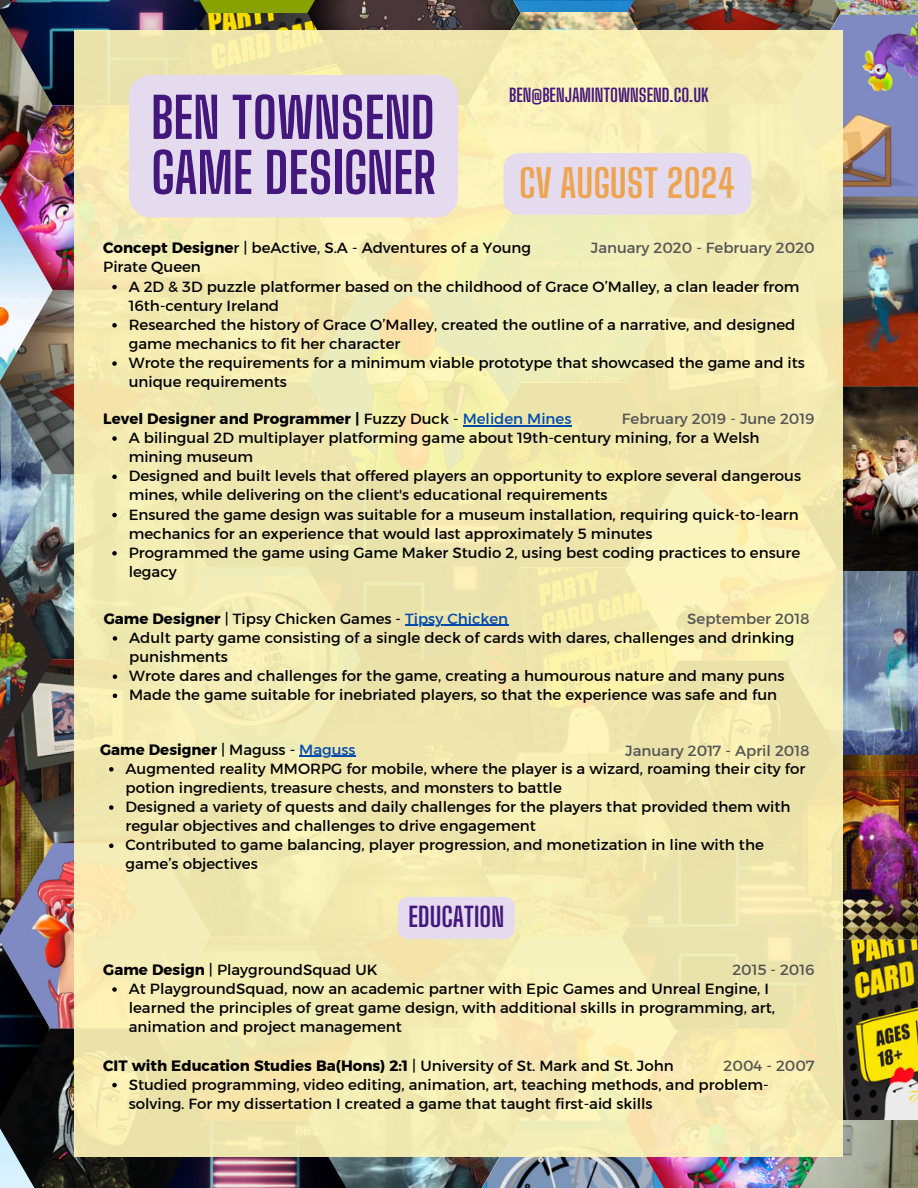
<style>
.page{position:relative;width:918px;height:1188px;background:#fff}
.page>*{position:absolute;margin:0;border:0;box-sizing:border-box;transform-origin:0 0}
.t1{font:700 55.2px/55.2px "Big Shoulders Display";color:#44177d}
.t2{font:700 38.7px "Big Shoulders Display";color:#eda44f}
.t3{font:700 26.7px "Big Shoulders Display";color:#44177d}
.t4{font:700 18px "Big Shoulders Display";color:#44177d}
.t5{font:15px/19.2px "Kief Montaser Regular";color:#000}
.t6{font:15px "Kief Montaser Bold";color:#000}
.t7{font:15px "Kief Montaser Regular";color:#545454}
.s1{font-family:"Kief Montaser Bold"}
.s2{font-family:"Kief Montaser Regular"}
.s3{font-family:"Kief Montaser Regular";color:#004aad}
.s4{color:#004aad}
</style>
<div class="page">
<img style="left:207px;top:13px;width:100px;height:18px">
<img style="left:53px;top:0;width:154px;height:843px">
<img style="left:50px;top:843px;width:25px;height:185px">
<img style="left:0;top:1028px;width:151px;height:160px">
<img style="left:151px;top:1157px;width:156px;height:31px">
<img style="left:154px;top:0;width:153px;height:13px">
<img style="left:521px;top:1157px;width:104px;height:31px">
<img style="left:307px;top:0;width:214px;height:1188px">
<img style="left:468px;top:0;width:159px;height:31px">
<img style="left:843px;top:939px;width:75px;height:181px">
<img style="left:838px;top:1120px;width:80px;height:68px">
<img style="left:625px;top:1157px;width:213px;height:31px">
<img style="left:841px;top:0;width:77px;height:15px">
<img style="left:841px;top:15px;width:77px;height:182px">
<img style="left:843px;top:197px;width:75px;height:742px">
<img style="left:627px;top:0;width:214px;height:31px">
<img style="left:0;top:0;width:66px;height:13px">
<img style="left:0;top:13px;width:53px;height:923px">
<img style="left:0;top:936px;width:50px;height:185px">
<div style="left:75px;top:31px;width:768px;height:1126px;background:#f2eab0"></div>
<div style="left:129px;top:75px;width:329px;height:142px;background:#e4dbef;border-radius:22px"></div>
<div style="left:504px;top:153px;width:247px;height:62px;background:#e4dbef"></div>
<hr style="left:463px;top:425px;width:108px;height:1px;background:#004aad">
<svg style="left:112px;top:436px;width:5px;height:5px"></svg>
<svg style="left:112px;top:475px;width:5px;height:4px"></svg>
<svg style="left:112px;top:513px;width:5px;height:4px"></svg>
<svg style="left:112px;top:551px;width:5px;height:5px"></svg>
<hr style="left:299px;top:756px;width:57px;height:1px;background:#004aad">
<svg style="left:109px;top:767px;width:5px;height:5px"></svg>
<svg style="left:109px;top:805px;width:5px;height:5px"></svg>
<svg style="left:109px;top:844px;width:5px;height:4px"></svg>
<hr style="left:405px;top:625px;width:103px;height:1px;background:#004aad">
<svg style="left:113px;top:636px;width:4px;height:5px"></svg>
<svg style="left:113px;top:674px;width:4px;height:5px"></svg>
<svg style="left:113px;top:694px;width:4px;height:4px"></svg>
<svg style="left:112px;top:987px;width:5px;height:5px"></svg>
<svg style="left:112px;top:1083px;width:5px;height:4px"></svg>
<div style="left:398px;top:897px;width:117px;height:42px;background:#e4dbef;border-radius:11px"></div>
<svg style="left:112px;top:285px;width:5px;height:4px"></svg>
<svg style="left:112px;top:323px;width:5px;height:5px"></svg>
<svg style="left:112px;top:361px;width:5px;height:5px"></svg>
<h1 class="t1" style="left:151px;top:90px;width:286px">BEN TOWNSEND<br>GAME DESIGNER</h1>
<p class="t4" style="left:509px;top:83px;width:201px">BEN@BENJAMINTOWNSEND.CO.UK</p>
<h2 class="t2" style="left:519px;top:157px;width:218px">CV AUGUST 2024</h2>
<p class="t5" style="left:103px;top:239px;width:429px"><span class="s1">Concept Designe</span>r | beActive, S.A - Adventures of a Young<br>Pirate Queen</p>
<p class="t5" style="left:129px;top:277px;width:678px">A 2D &amp; 3D puzzle platformer based on the childhood of Grace O’Malley, a clan leader from 16th-century Ireland<br>Researched the history of Grace O’Malley, created the outline of a narrative, and designed game mechanics to fit her character<br>Wrote the requirements for a minimum viable prototype that showcased the game and its unique requirements</p>
<p class="t7" style="left:591px;top:236px;width:225px">January 2020 - February 2020</p>
<p class="t6" style="left:103px;top:410px;width:470px">Level Designer and Programmer | <span class="s2">Fuzzy Duck -</span> <span class="s3">Meliden Mines</span></p>
<p class="t5" style="left:129px;top:428px;width:674px">A bilingual 2D multiplayer platforming game about 19th-century mining, for a Welsh mining museum<br>Designed and built levels that offered players an opportunity to explore several dangerous mines, while delivering on the client's educational requirements<br>Ensured the game design was suitable for a museum installation, requiring quick-to-learn mechanics for an experience that would last approximately 5 minutes<br>Programmed the game using Game Maker Studio 2, using best coding practices to ensure legacy</p>
<p class="t7" style="left:622px;top:407px;width:194px">February 2019 - June 2019</p>
<p class="t5" style="left:129px;top:609px;width:667px;text-indent:-25px"><span class="s1">Game Designer</span> | Tipsy Chicken Games - <span class="s4">Tipsy Chicken<br></span>Adult party game consisting of a single deck of cards with dares, challenges and drinking punishments<br>Wrote dares and challenges for the game, creating a humourous nature and many puns Made the game suitable for inebriated players, so that the experience was safe and fun</p>
<p class="t7" style="left:687px;top:607px;width:124px">September 2018</p>
<p class="t6" style="left:100px;top:741px;width:257px">Game Designer <span class="s2">| Maguss -</span> <span class="s3">Maguss</span></p>
<p class="t5" style="left:126px;top:759px;width:681px">Augmented reality MMORPG for mobile, where the player is a wizard, roaming their city for potion ingredients, treasure chests, and monsters to battle<br>Designed a variety of quests and daily challenges for the players that provided them with regular objectives and challenges to drive engagement<br>Contributed to game balancing, player progression, and monetization in line with the game’s objectives</p>
<p class="t7" style="left:625px;top:739px;width:186px">January 2017 - April 2018</p>
<h3 class="t3" style="left:409px;top:899px;width:97px">EDUCATION</h3>
<p class="t5" style="left:129px;top:960px;width:648px;text-indent:-25px"><span class="s1">Game Design</span> | PlaygroundSquad UK<br>At PlaygroundSquad, now an academic partner with Epic Games and Unreal Engine, I learned the principles of great game design, with additional skills in programming, art, animation and project management</p>
<p class="t6" style="left:103px;top:1057px;width:572px">CIT with Education Studies Ba(Hons) 2:1 <span class="s2">| University of St. Mark and St. John</span></p>
<p class="t5" style="left:129px;top:1075px;width:641px">Studied programming, video editing, animation, art, teaching methods, and problem&shy;solving. For my dissertation I created a game that taught first-aid skills</p>
<p class="t7" style="left:732px;top:958px;width:84px">2015 - 2016</p>
<p class="t7" style="left:724px;top:1054px;width:93px">2004 - 2007</p>
</div>
